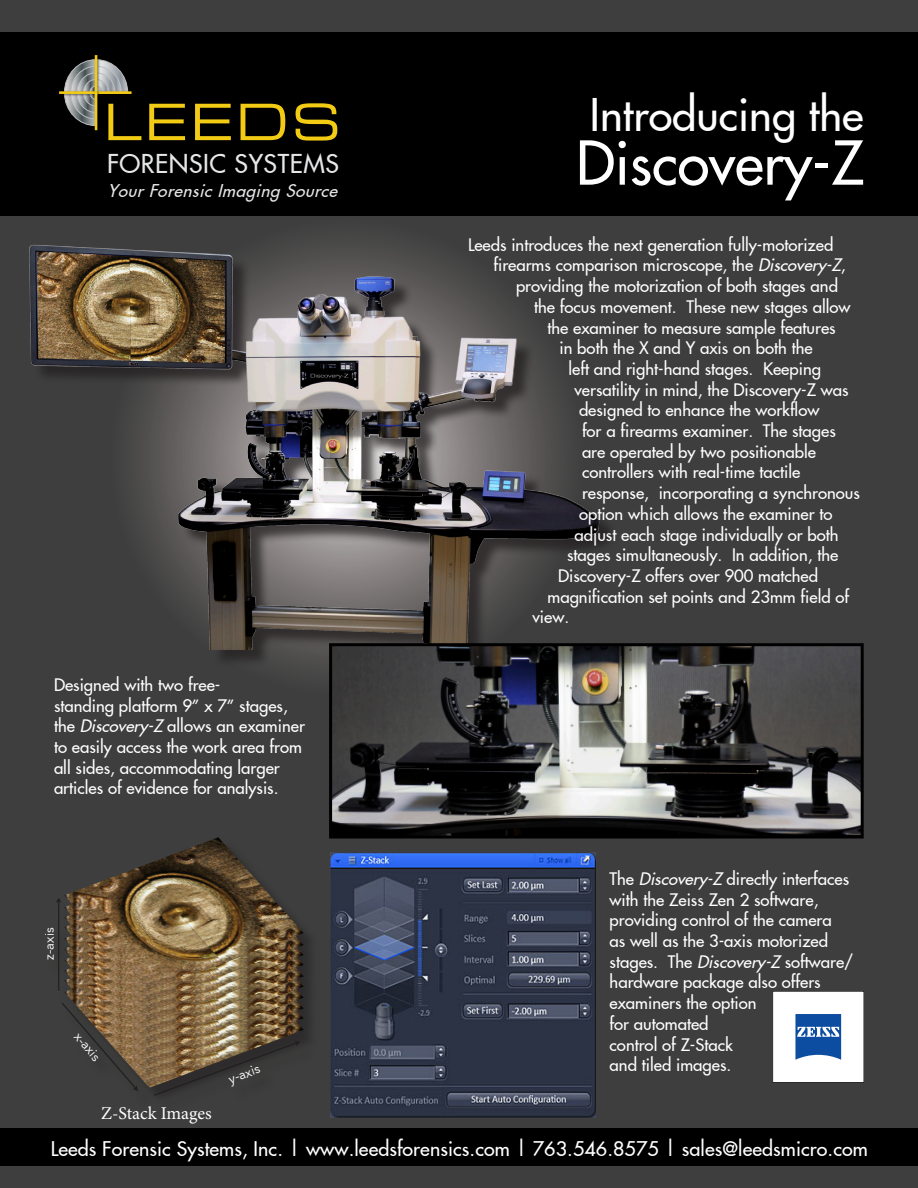
<style>
.page{position:relative;width:918px;height:1188px;background:#3d3e3d}
.page>*{position:absolute;margin:0;border:0;box-sizing:border-box;transform-origin:0 0}
.t1{font:60px "Fusi Normal";color:#fff}
.t2{font:50.25px "Eurostile Extended Two";letter-spacing:.05em;color:#f2cb14}
.t3{font:45px "Fusi Normal";color:#fff}
.t4{font:25.95px "Fusi Normal";letter-spacing:.02em;color:#e6e7e9}
.t5{font:20.25px "Fusi Normal";letter-spacing:.005em;color:#fff}
.t6{font:18px "Minion Pro";letter-spacing:-.005em;color:#fff}
.t7{font:italic 17.7px "Fusi Normal";color:#e6e7e9}
.t8{font:17.25px/20.7px "Fusi Normal";color:#fff}
.t9{font:13.2px "Avenir";color:#fff}
.s1{font-style:italic}
</style>
<div class="page">
<div style="left:0;top:32px;width:918px;height:183px;background:#000"></div>
<img style="left:138px;top:1034px;width:166px;height:11px">
<img style="left:138px;top:1023px;width:166px;height:11px">
<img style="left:138px;top:1013px;width:166px;height:10px">
<img style="left:138px;top:1003px;width:166px;height:10px">
<img style="left:64px;top:991px;width:240px;height:12px">
<hr style="left:58px;top:901px;width:1px;height:90px;background:#231f20">
<svg style="left:62px;top:1001px;width:76px;height:90px"></svg>
<svg style="left:152px;top:1041px;width:148px;height:55px"></svg>
<img style="left:64px;top:837px;width:240px;height:154px">
<div style="left:773px;top:991px;width:91px;height:92px;background:#fff"></div>
<svg style="left:795px;top:1014px;width:46px;height:46px;background:#3e71b4"></svg>
<svg style="left:64px;top:59px;width:65px;height:67px"></svg>
<img style="left:64px;top:90px;width:65px;height:8px">
<hr style="left:59px;top:91px;width:73px;height:3px;background:#f2cb14">
<img style="left:93px;top:55px;width:8px;height:76px">
<hr style="left:95px;top:55px;width:2px;height:75px;background:#f2cb14">
<div style="left:32px;top:247px;width:585px;height:421px;background:#231f20;opacity:.75"></div>
<img style="left:29px;top:241px;width:579px;height:408px">
<img style="left:330px;top:852px;width:265px;height:266px">
<img style="left:333px;top:647px;width:527px;height:187px">
<div style="left:329px;top:643px;width:535px;height:195px;border:3px solid #000"></div>
<div style="left:0;top:1128px;width:918px;height:38px;background:#000"></div>
<p class="t2" style="left:104px;top:88px;width:239px">LEEDS</p>
<p class="t4" style="left:107px;top:147px;width:233px">FORENSIC SYSTEMS</p>
<p class="t7" style="left:107px;top:179px;width:237px">YourForensicImaging Source</p>
<p class="t8" style="left:54px;top:674px;width:252px">Designed with two free-<br>standing platform 9” x 7” stages, the <span class="s1">Discovery-Z</span> allows an examiner to easily access the work area from all sides, accommodating larger articles of evidence for analysis.</p>
<p class="t9" style="left:42px;top:960px;width:34px;rotate:-90deg">z-axis</p>
<p class="t9" style="left:83px;top:1029px;width:34px;rotate:50deg">x-axis</p>
<p class="t6" style="left:101px;top:1102px;width:112px">Z-Stack Images</p>
<p class="t9" style="left:226px;top:1072px;width:34px;rotate:-20deg">y-axis</p>
<p class="t3" style="left:590px;top:86px;width:275px">Introducing the</p>
<p class="t1" style="left:576px;top:125px;width:289px">Discovery-Z</p>
<p class="t8" style="left:468px;top:234px;width:367px">Leeds introduces the next generation fully-motorized</p>
<p class="t8" style="left:494px;top:255px;width:354px">firearms comparison microscope, the <span class="s1">Discovery-Z</span>,</p>
<p class="t8" style="left:516px;top:275px;width:324px">providing the motorization of both stages and</p>
<p class="t8" style="left:534px;top:296px;width:318px">the focus movement. These new stages allow</p>
<p class="t8" style="left:548px;top:317px;width:290px">the examiner to measure sample features</p>
<p class="t8" style="left:560px;top:338px;width:255px">in both the X and Y axis on both the</p>
<p class="t8" style="left:568px;top:358px;width:254px">left and right-hand stages. Keeping</p>
<p class="t8" style="left:574px;top:379px;width:276px">versatility in mind, the Discovery-Z was</p>
<p class="t8" style="left:579px;top:400px;width:242px">designed to enhance the workflow</p>
<p class="t8" style="left:582px;top:420px;width:255px">for a firearms examiner. The stages</p>
<p class="t8" style="left:582px;top:441px;width:236px">are operated by two positionable</p>
<p class="t8" style="left:582px;top:462px;width:220px">controllers with real-time tactile</p>
<p class="t8" style="left:582px;top:482px;width:279px">response, incorporating a synchronous</p>
<p class="t8" style="left:579px;top:503px;width:255px">option which allows the examiner to</p>
<p class="t8" style="left:574px;top:524px;width:266px">adjust each stage individually or both</p>
<p class="t8" style="left:567px;top:545px;width:273px">stages simultaneously. In addition, the</p>
<p class="t8" style="left:558px;top:565px;width:262px">Discovery-Z offers over 900 matched</p>
<p class="t8" style="left:548px;top:586px;width:303px">magnification set points and 23mm field of</p>
<p class="t8" style="left:532px;top:607px;width:38px">view.</p>
<p class="t8" style="left:610px;top:868px;width:245px">The <span class="s1">Discovery-Z</span> directly interfaces with the Zeiss Zen 2 software, providing control of the camera<br>as well as the 3-axis motorized stages. The <span class="s1">Discovery-Z</span> software/ hardware package also offers</p>
<p class="t8" style="left:610px;top:992px;width:149px">examiners the option</p>
<p class="t8" style="left:610px;top:1013px;width:100px">for automated</p>
<p class="t8" style="left:610px;top:1034px;width:125px">control of Z-Stack</p>
<p class="t8" style="left:610px;top:1055px;width:123px">and tiled images.</p>
<p class="t5" style="left:51px;top:1135px;width:819px">Leeds Forensic Systems, Inc. | www.leedsforensics.com | 763.546.8575 | sales@leedsmicro.com</p>
</div>
